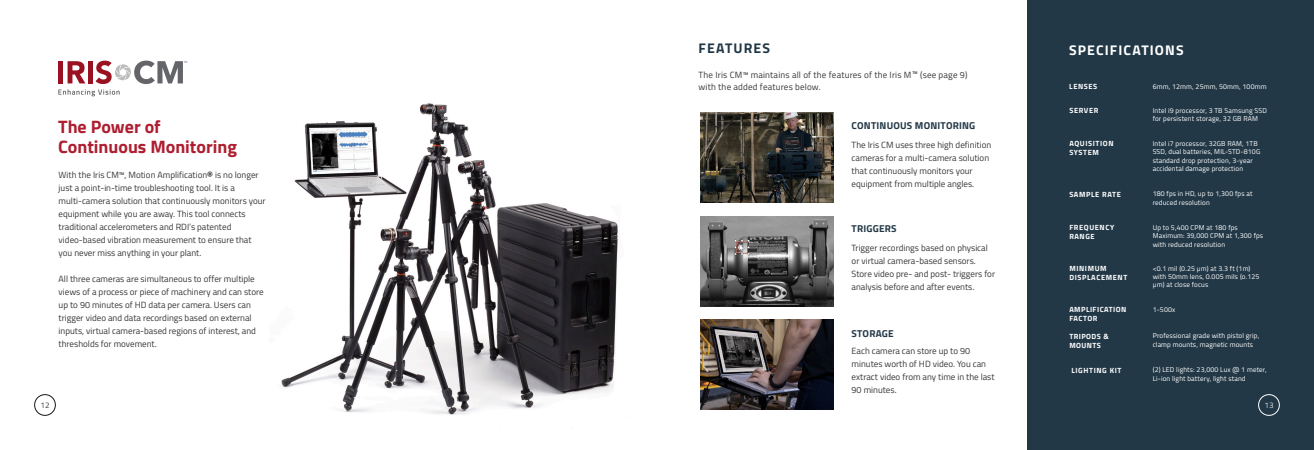
<style>
.page{position:relative;width:1314px;height:450px;background:#fff}
.page>*{position:absolute;margin:0;border:0;box-sizing:border-box;transform-origin:0 0}
.t1{font:700 18px "Titillium Web";color:#ae1e30}
.t2{font:700 14px "Titillium Web";letter-spacing:.08em;color:#fff}
.t3{font:700 14px "Titillium Web";letter-spacing:.08em;color:#223847}
.t4{font:700 10px "Titillium Web";letter-spacing:.02em;color:#223847}
.t5{font:9px/13px "Titillium Web";color:#383839}
.t6{font:9px/12px "Titillium Web";letter-spacing:.02em;color:#383839}
.t7{font:300 8px "Titillium Web";color:#1a1412}
.t8{font:300 8px "Titillium Web";color:#fff}
.t9{font:700 7.5px/9px "Titillium Web";letter-spacing:.08em;color:#fff}
.t10{font:700 7.5px/9px "Titillium Web";letter-spacing:.06em;color:#fff}
.t11{font:7px/8.4px "Titillium Web";letter-spacing:.02em;color:#fff}
.s1{font-weight:700}
</style>
<div class="page">
<div style="left:1027px;top:0;width:287px;height:450px;background:#223847"></div>
<img style="left:281px;top:103px;width:337px;height:312px">
<div style="left:34px;top:394px;width:22px;height:22px;border:1px solid #1a1412;border-radius:50%"></div>
<div style="left:1258px;top:394px;width:22px;height:22px;border:1px solid #fff;border-radius:50%"></div>
<svg style="left:58px;top:61px;width:129px;height:35px"></svg>
<img style="left:700px;top:112px;width:133px;height:90px">
<img style="left:700px;top:320px;width:133px;height:90px">
<img style="left:700px;top:216px;width:133px;height:90px">
<p class="t1" style="left:58px;top:113px;width:104px">The Power of</p>
<p class="t1" style="left:58px;top:133px;width:180px">Continuous Monitoring</p>
<p class="t5" style="left:59px;top:168px;width:209px">With the Iris CM™, Motion Amplification<span class="s1">®</span> is no longer just a point-in-time troubleshooting tool. It is a multi-camera solution that continuously monitors your equipment while you are away. This tool connects traditional accelerometers and RDI’s patented video-based vibration measurement to ensure that you never miss anything in your plant.</p>
<p class="t5" style="left:59px;top:272px;width:207px">All three cameras are simultaneous to offer multiple views of a process or piece of machinery and can store up to 90 minutes of HD data per camera. Users can trigger video and data recordings based on external inputs, virtual camera-based regions of interest, and thresholds for movement.</p>
<p class="t3" style="left:699px;top:37px;width:73px">FEATURES</p>
<p class="t2" style="left:1069px;top:39px;width:116px">SPECIFICATIONS</p>
<p class="t9" style="left:1069px;top:82px;width:30px">LENSES</p>
<p class="t11" style="left:1153px;top:82px;width:115px">6mm, 12mm, 25mm, 50mm, 100mm</p>
<p class="t6" style="left:699px;top:69px;width:270px">The Iris CM™ maintains all of the features of the Iris M™ (see page 9) with the added features below.</p>
<p class="t4" style="left:852px;top:117px;width:125px">CONTINUOUS MONITORING</p>
<p class="t5" style="left:852px;top:137px;width:141px">The Iris CM uses three high definition cameras for a multi-camera solution that continuously monitors your equipment from multiple angles.</p>
<p class="t4" style="left:852px;top:221px;width:47px">TRIGGERS</p>
<p class="t5" style="left:852px;top:241px;width:145px">Trigger recordings based on physical or virtual camera-based sensors.<br>Store video pre- and post- triggers for analysis before and after events.</p>
<p class="t4" style="left:852px;top:326px;width:44px">STORAGE</p>
<p class="t5" style="left:852px;top:344px;width:145px">Each camera can store up to 90 minutes worth of HD video. You can extract video from any time in the last<br>90 minutes.</p>
<p class="t9" style="left:1069px;top:106px;width:31px">SERVER</p>
<p class="t11" style="left:1153px;top:106px;width:116px">Intel i9 processor, 3 TB Samsung SSD for persistent storage, 32 GB RAM</p>
<p class="t9" style="left:1069px;top:139px;width:46px">AQUISITION</p>
<p class="t9" style="left:1069px;top:148px;width:31px">SYSTEM</p>
<p class="t11" style="left:1153px;top:139px;width:109px">Intel i7 processor, 32GB RAM, 1TB SSD, dual batteries, MIL-STD-810G standard drop protection, 3-year accidental damage protection</p>
<p class="t9" style="left:1069px;top:189px;width:53px">SAMPLE RATE</p>
<p class="t11" style="left:1153px;top:189px;width:101px">180 fps in HD, up to 1,300 fps at reduced resolution</p>
<p class="t9" style="left:1069px;top:222px;width:46px">FREQUENCY</p>
<p class="t9" style="left:1069px;top:231px;width:27px">RANGE</p>
<p class="t11" style="left:1153px;top:223px;width:87px">Up to 5,400 CPM at 180 fps</p>
<p class="t11" style="left:1153px;top:231px;width:112px">Maximum: 39,000 CPM at 1,300 fps</p>
<p class="t11" style="left:1153px;top:240px;width:74px">with reduced resolution</p>
<p class="t9" style="left:1069px;top:263px;width:59px">MINIMUM<br>DISPLACEMENT</p>
<p class="t11" style="left:1153px;top:264px;width:108px">&lt;0.1 mil (0.25 μm) at 3.3 ft (1m) with 50mm lens, 0.005 mils (o.125 μm) at close focus</p>
<p class="t10" style="left:1069px;top:305px;width:59px">AMPLIFICATION<br>FACTOR</p>
<p class="t10" style="left:1069px;top:331px;width:41px">TRIPODS &amp;<br>MOUNTS</p>
<p class="t11" style="left:1153px;top:305px;width:24px">1-500x</p>
<p class="t11" style="left:1153px;top:331px;width:108px">Professional grade with pistol grip, clamp mounts, magnetic mounts</p>
<p class="t9" style="left:1071px;top:365px;width:52px">LIGHTING KIT</p>
<p class="t11" style="left:1153px;top:365px;width:115px">(2) LED lights: 23,000 Lux @ 1 meter,<br>Li-ion light battery, light stand</p>
<p class="t7" style="left:40px;top:399px;width:11px">12</p>
<p class="t8" style="left:1264px;top:399px;width:11px">13</p>
</div>
